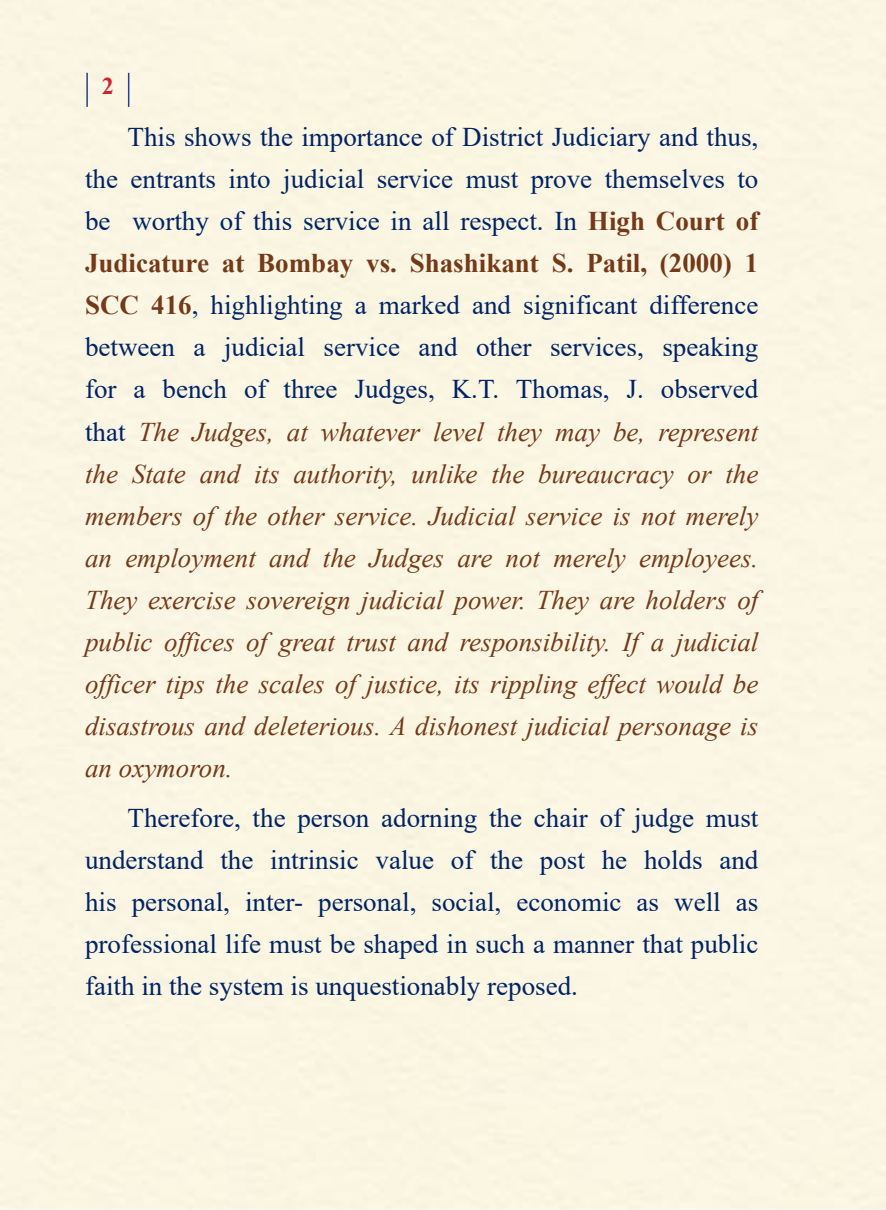
<style>
.page{position:relative;width:886px;height:1210px;background:#fff}
.page>*{position:absolute;margin:0;border:0;box-sizing:border-box;transform-origin:0 0}
.t1{font:italic 27px/42px "Times New Roman";color:#733919;text-align:justify}
.t2{font:27px/42px "Times New Roman";color:#002365;text-align:justify}
.t3{font:700 24px "Times New Roman";color:#d2232a}
.s1{font-style:normal;color:#002365}
.s2{font-weight:700;font-style:normal}
</style>
<div class="page">
<div style="left:0;top:0;width:886px;height:1208px;background:#fbf6e2"></div>
<hr style="left:86px;top:73px;width:2px;height:34px;background:#25408f">
<hr style="left:128px;top:73px;width:1px;height:34px;background:#25408f">
<p class="t3" style="left:102px;top:69px;width:13px">2</p>
<p class="t1" style="left:85px;top:116px;width:675px;text-indent:43px"><span class="s1">This shows the importance of District Judiciary and thus, the entrants into judicial service must prove themselves to be worthy of this service in all respect. In</span> <span class="s2">High Court of Judicature at Bombay vs. Shashikant S. Patil, (2000) 1<br>SCC 416</span><span class="s1">, highlighting a marked and significant difference between a judicial service and other services, speaking for a bench of three Judges, K.T. Thomas, J. observed that</span> The Judges, at whatever level they may be, represent the State and its authority, unlike the bureaucracy or the members of the other service. Judicial service is not merely an employment and the Judges are not merely employees.<br>They exercise sovereign judicial power. They are holders of public offices of great trust and responsibility. If a judicial officer tips the scales of justice, its rippling effect would be disastrous and deleterious. A dishonest judicial personage is an oxymoron.</p>
<p class="t2" style="left:85px;top:796px;width:675px;text-indent:43px">Therefore, the person adorning the chair of judge must understand the intrinsic value of the post he holds and his personal, inter- personal, social, economic as well as professional life must be shaped in such a manner that public faith in the system is unquestionably reposed.</p>
</div>
